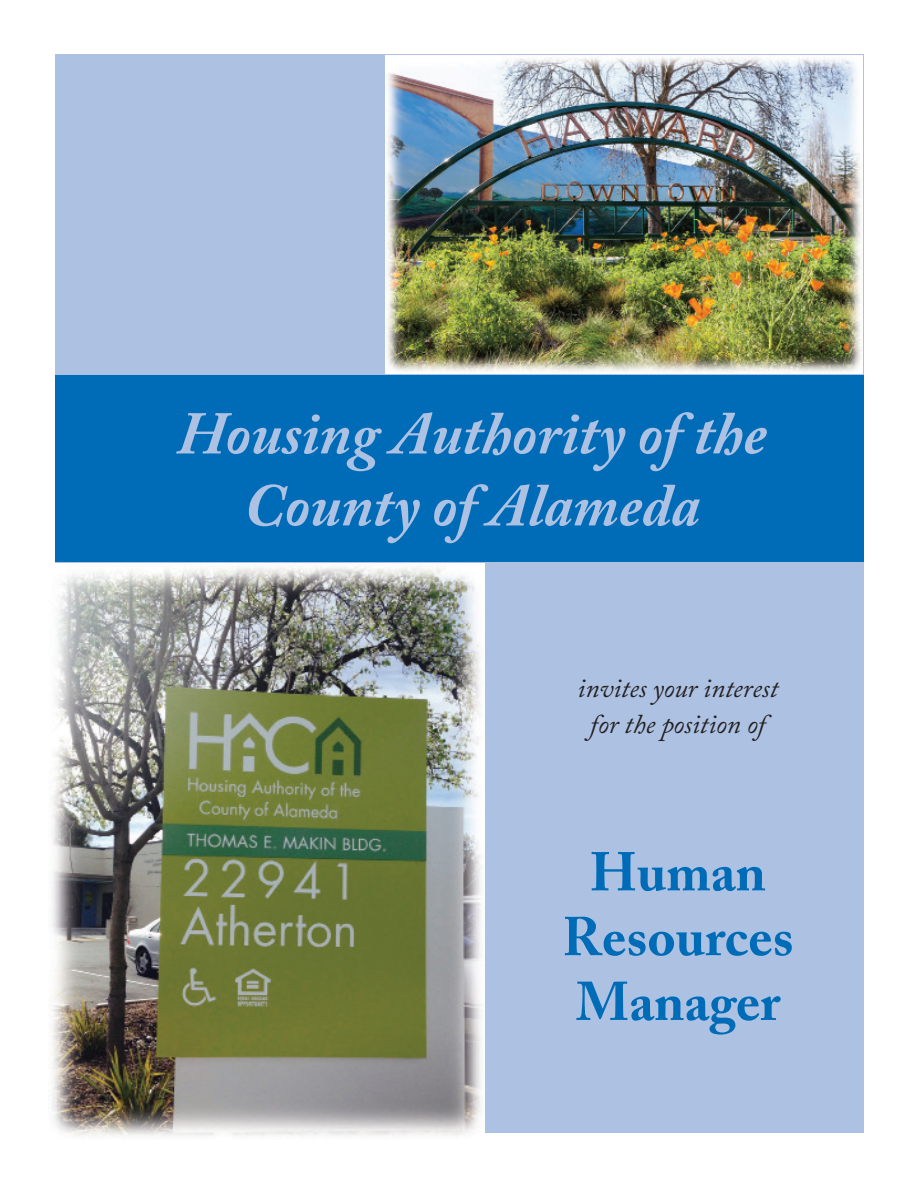
<style>
.page{position:relative;width:918px;height:1188px;background:#fff}
.page>*{position:absolute;margin:0;border:0;box-sizing:border-box;transform-origin:0 0}
.t1{font:italic 700 60px "Adobe Caslon Pro";color:#adc2e3}
.t2{font:700 54px "Adobe Caslon Pro";color:#006cb7}
.t3{font:italic 27px/36px "Adobe Caslon Pro";color:#231f20;text-align:center}
</style>
<div class="page">
<div style="left:55px;top:55px;width:809px;height:1078px;background:#adc2e3"></div>
<div style="left:55px;top:375px;width:809px;height:187px;background:#006cb7"></div>
<img style="left:52px;top:563px;width:432px;height:573px">
<img style="left:385px;top:55px;width:477px;height:319px">
<p class="t1" style="left:177px;top:398px;width:591px">Housing Authority of the</p>
<p class="t1" style="left:244px;top:470px;width:457px">County of Alameda</p>
<p class="t3" style="left:578px;top:670px;width:202px">invites your interest for the position of</p>
<p class="t2" style="left:590px;top:840px;width:178px">Human</p>
<p class="t2" style="left:562px;top:905px;width:233px">Resources</p>
<p class="t2" style="left:576px;top:970px;width:206px">Manager</p>
</div>
